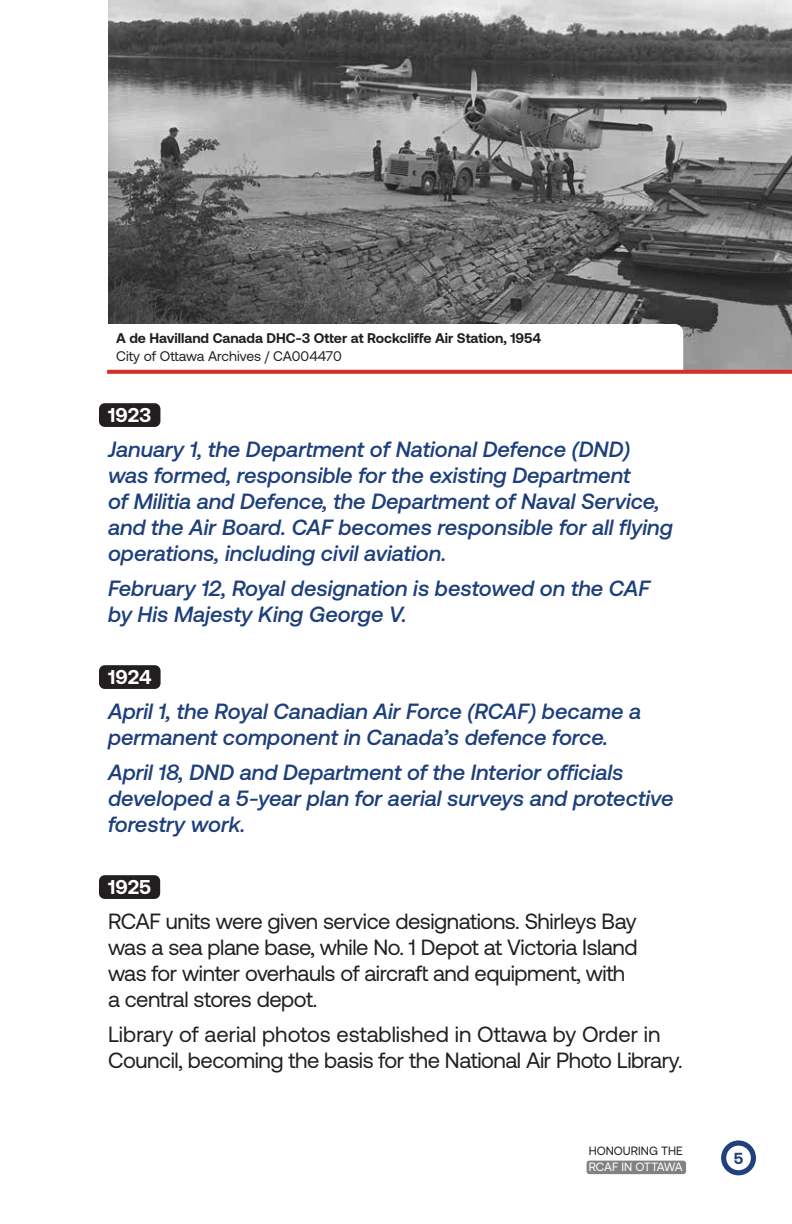
<style>
.page{position:relative;width:792px;height:1224px;background:#fff}
.page>*{position:absolute;margin:0;border:0;box-sizing:border-box;transform-origin:0 0}
.t1{font:italic 500 22px/26px "Aeonik";color:#1d3f7c}
.t2{font:22px/26px "Aeonik";letter-spacing:-.02em;color:#231f20}
.t3{font:700 20px "Aeonik";color:#fff}
.t4{font:700 16px "Aeonik";color:#1d3f7c}
.t5{font:700 14px "Aeonik";color:#231f20}
.t6{font:14px "Aeonik";color:#231f20}
.t7{font:12px "Aeonik";color:#231f20}
.t8{font:12px "Aeonik";letter-spacing:-.025em;color:#fff}
</style>
<div class="page">
<div style="left:99px;top:403px;width:61px;height:24px;background:#231f20;border-radius:6px"></div>
<div style="left:587px;top:1161px;width:99px;height:13px;background:#808285;border-radius:3px"></div>
<img style="left:108px;top:0;width:684px;height:370px">
<svg style="left:107px;top:324px;width:576px;height:46px"></svg>
<svg style="left:107px;top:370px;width:685px;height:4px;background:#da3731"></svg>
<div style="left:99px;top:665px;width:62px;height:24px;background:#231f20;border-radius:6px"></div>
<div style="left:99px;top:875px;width:61px;height:24px;background:#231f20;border-radius:6px"></div>
<svg style="left:721px;top:1140px;width:35px;height:35px"></svg>
<div style="left:726px;top:1146px;width:25px;height:24px;background:#fff;border-radius:50%"></div>
<p class="t5" style="left:116px;top:330px;width:427px">A de Havilland Canada DHC-3 Otter at Rockcliffe Air Station, 1954</p>
<p class="t6" style="left:116px;top:348px;width:227px">City of Ottawa Archives / CA004470</p>
<p class="t3" style="left:108px;top:403px;width:45px">1923</p>
<p class="t1" style="left:108px;top:436px;width:566px">January 1, the Department of National Defence (DND) was formed, responsible for the existing Department<br>of Militia and Defence, the Department of Naval Service, and the Air Board. CAF becomes responsible for all flying operations, including civil aviation.</p>
<p class="t1" style="left:108px;top:575px;width:544px">February 12, Royal designation is bestowed on the CAF by His Majesty King George V.</p>
<p class="t3" style="left:108px;top:665px;width:45px">1924</p>
<p class="t1" style="left:108px;top:698px;width:535px">April 1, the Royal Canadian Air Force (RCAF) became a permanent component in Canada’s defence force.</p>
<p class="t1" style="left:108px;top:759px;width:567px">April 18, DND and Department of the Interior officials developed a 5-year plan for aerial surveys and protective forestry work.</p>
<p class="t3" style="left:108px;top:875px;width:45px">1925</p>
<p class="t2" style="left:108px;top:908px;width:531px">RCAF units were given service designations. Shirleys Bay was a sea plane base, while No. 1 Depot at Victoria Island was for winter overhauls of aircraft and equipment, with a central stores depot.</p>
<p class="t2" style="left:108px;top:1021px;width:576px">Library of aerial photos established in Ottawa by Order in<br>Council, becoming the basis for the National Air Photo Library.</p>
<p class="t7" style="left:589px;top:1144px;width:96px">HONOURING THE</p>
<p class="t8" style="left:589px;top:1161px;width:95px">RCAF IN OTTAWA</p>
<p class="t4" style="left:734px;top:1149px;width:11px">5</p>
</div>
